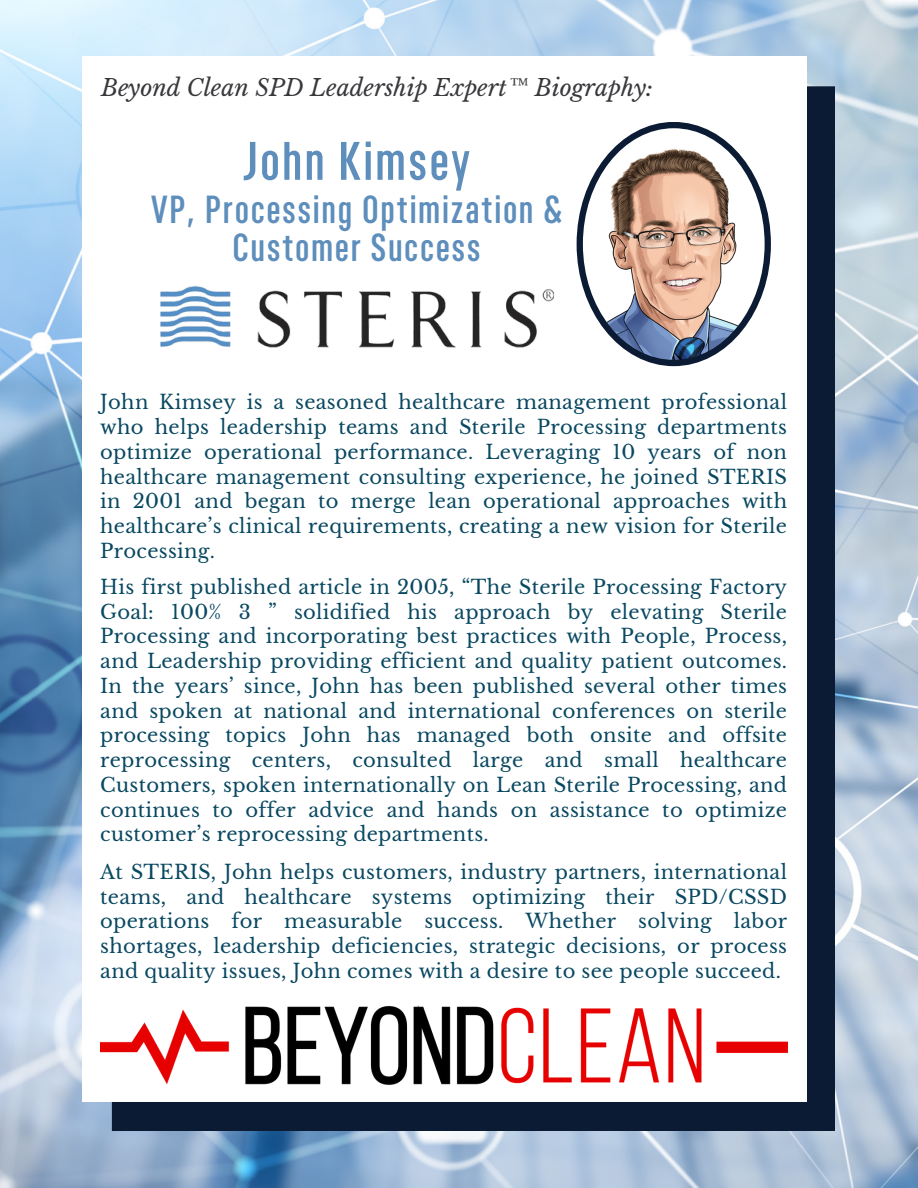
<style>
.page{position:relative;width:918px;height:1188px;background:#fff}
.page>*{position:absolute;margin:0;border:0;box-sizing:border-box;transform-origin:0 0}
.t1{font:600 extra-condensed 54.15px "Opinion Pro";letter-spacing:.055em;color:#5e8ebc}
.t2{font:600 extra-condensed 39.15px/38.2px "Opinion Pro";letter-spacing:.055em;color:#5e8ebc;text-align:center}
.t3{font:italic 23.1px "Libre Baskerville";color:#39393d}
.t4{font:19.5px/24.8px "Libre Baskerville";letter-spacing:.015em;color:#094861;text-align:justify}
</style>
<div class="page">
<img style="left:0;top:0;width:918px;height:1188px">
<div style="left:112px;top:86px;width:723px;height:1045px;background:#0b1b34"></div>
<div style="left:83px;top:57px;width:723px;height:1045px;background:#fff"></div>
<svg style="left:577px;top:122px;width:194px;height:244px"></svg>
<img style="left:100px;top:1005px;width:688px;height:80px">
<img style="left:160px;top:286px;width:394px;height:62px">
<p class="t3" style="left:101px;top:74px;width:554px">Beyond Clean SPD Leadership Expert™ Biography:</p>
<p class="t1" style="left:243px;top:139px;width:228px">John Kimsey</p>
<p class="t2" style="left:151px;top:194px;width:412px">VP, Processing Optimization &amp;<br>Customer Success</p>
<p class="t4" style="left:100px;top:390px;width:688px">John Kimsey is a seasoned healthcare management professional who helps leadership teams and Sterile Processing departments optimize operational performance. Leveraging 10 years of non healthcare management consulting experience, he joined STERIS in 2001 and began to merge lean operational approaches with healthcare’s clinical requirements, creating a new vision for Sterile Processing.</p>
<p class="t4" style="left:100px;top:575px;width:688px">His first published article in 2005, “The Sterile Processing Factory Goal: 100% 3 ” solidified his approach by elevating Sterile Processing and incorporating best practices with People, Process, and Leadership providing efficient and quality patient outcomes.<br>In the years’ since, John has been published several other times and spoken at national and international conferences on sterile processing topics John has managed both onsite and offsite reprocessing centers, consulted large and small healthcare Customers, spoken internationally on Lean Sterile Processing, and continues to offer advice and hands on assistance to optimize customer’s reprocessing departments.</p>
<p class="t4" style="left:100px;top:860px;width:688px">At STERIS, John helps customers, industry partners, international teams, and healthcare systems optimizing their SPD/CSSD operations for measurable success. Whether solving labor shortages, leadership deficiencies, strategic decisions, or process and quality issues, John comes with a desire to see people succeed.</p>
</div>
